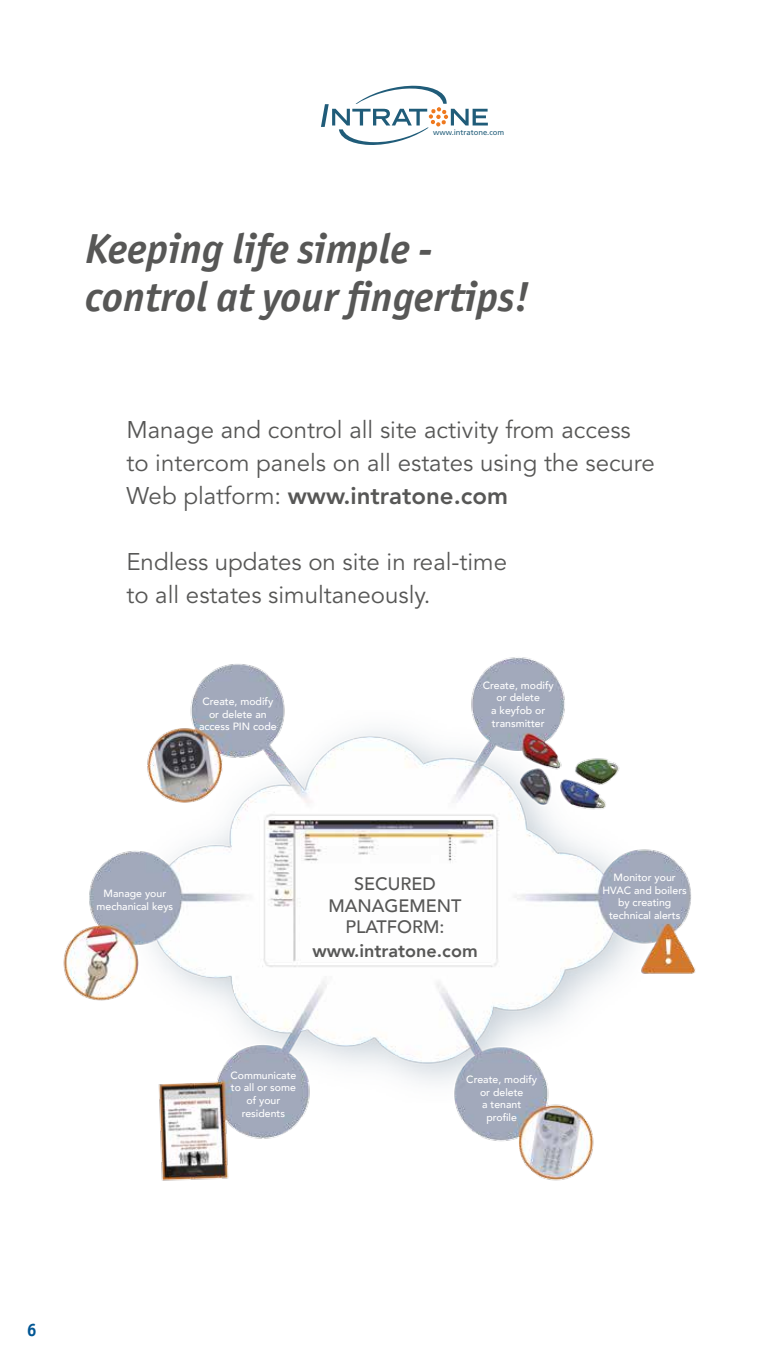
<style>
.page{position:relative;width:766px;height:1361px;background:#fff}
.page>*{position:absolute;margin:0;border:0;box-sizing:border-box;transform-origin:0 0}
.t1{font:italic 700 42px/48px "Officina Sans ITC Std";color:#575756}
.t2{font:24px/33px "Avenir LT Std";color:#575756}
.t3{font:500 18px/21.6px "Avenir";color:#575756;text-align:center}
.t4{font:800 18px "Avenir";color:#575756}
.t5{font:700 18px "Officina Sans";color:#005694}
.t6{font:500 10.5px/12.6px "Avenir";color:#fff;text-align:center}
.t7{font:7.65px "Frutiger";color:#205c79}
.s1{font-weight:800}
</style>
<div class="page">
<svg style="left:321px;top:85px;width:166px;height:60px"></svg>
<img style="left:63px;top:657px;width:633px;height:524px">
<p class="t7" style="left:433px;top:128px;width:73px">www.intratone.com</p>
<h1 class="t1" style="left:85px;top:224px;width:445px">Keeping life simple - control at your fingertips!</h1>
<h2 class="t2" style="left:126px;top:413px;width:529px">Manage and control all site activity from access to intercom panels on all estates using the secure<br>Web platform: <span class="s1">www.intratone.com</span></h2>
<h2 class="t2" style="left:126px;top:545px;width:382px">Endless updates on site in real-time to all estates simultaneously.</h2>
<p class="t6" style="left:199px;top:695px;width:79px">Create, modify or delete an access PIN code</p>
<p class="t6" style="left:482px;top:678px;width:72px">Create, modify or delete<br>a keyfob or transmitter</p>
<p class="t6" style="left:96px;top:887px;width:78px">Manage your mechanical keys</p>
<h3 class="t3" style="left:328px;top:872px;width:134px">SECURED<br>MANAGEMENT<br>PLATFORM:</h3>
<h3 class="t4" style="left:312px;top:934px;width:166px">www.intratone.com</h3>
<p class="t6" style="left:230px;top:1068px;width:67px">Communicate to all or some of your residents</p>
<p class="t6" style="left:466px;top:1072px;width:72px">Create, modify or delete<br>a tenant profile</p>
<p class="t6" style="left:602px;top:870px;width:86px">Monitor your<br>HVAC and boilers by creating technical alerts</p>
<h3 class="t5" style="left:27px;top:1318px;width:12px">6</h3>
</div>
